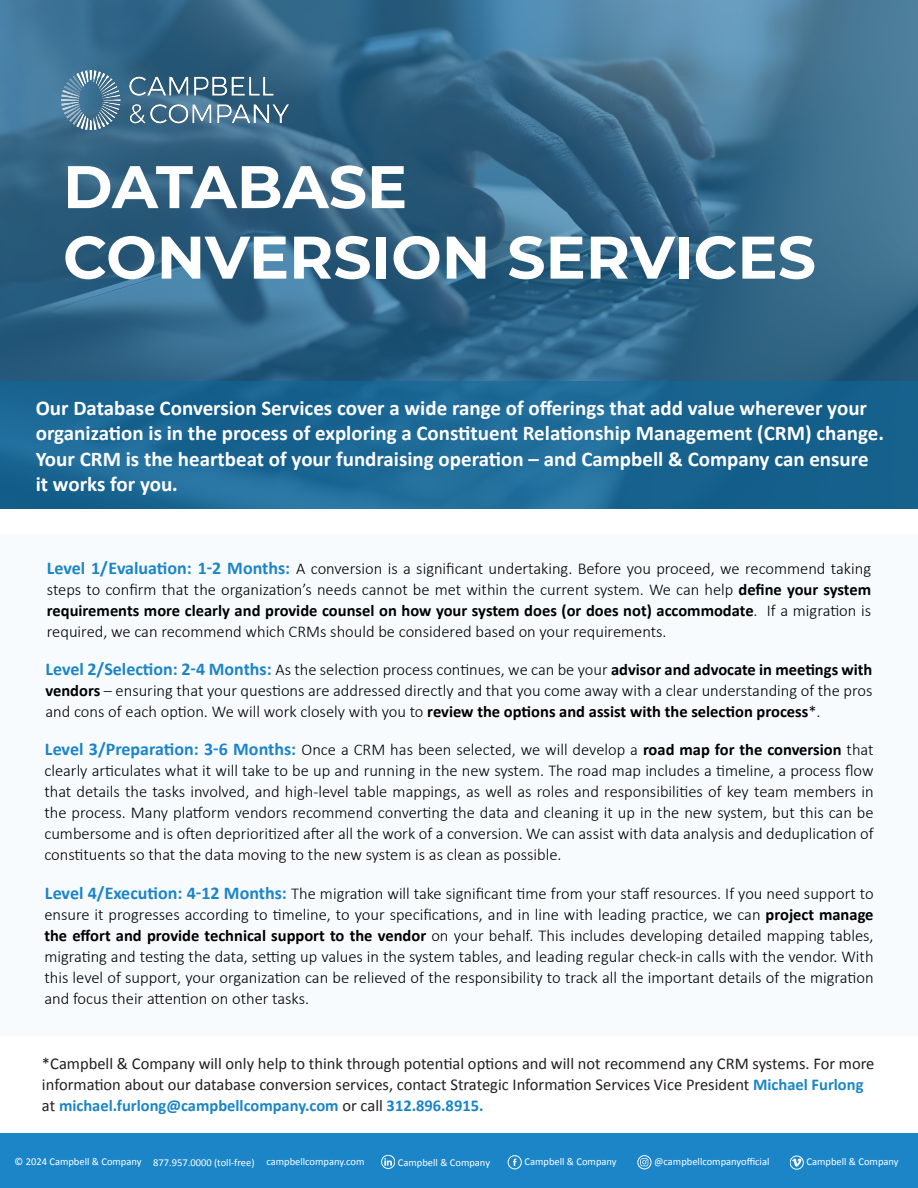
<style>
.page{position:relative;width:918px;height:1188px;background:#fff}
.page>*{position:absolute;margin:0;border:0;box-sizing:border-box;transform-origin:0 0}
.t1{font:700 60px "Montserrat";color:#fff}
.t2{font:700 21px/25.5px "Calibri";color:#fff}
.t3{font:300 16.5px/21px "Calibri";color:#000;text-align:justify}
.t4{font:16.5px/21px "Calibri";color:#231f20}
.t5{font:10.5px "Calibri";color:#fff}
.s1{font-weight:700;font-size:18px;color:#1b85c7}
.s2{font-weight:700}
.s3{font-weight:700;color:#1b85c7}
</style>
<div class="page">
<div style="left:0;top:534px;width:918px;height:502px;background:#f6fbfe"></div>
<div style="left:0;top:1133px;width:918px;height:55px;background:#1b85c7"></div>
<div style="left:381px;top:1155px;width:14px;height:14px;border:1px solid #fff;border-radius:50%"></div>
<svg style="left:384px;top:1158px;width:8px;height:8px"></svg>
<div style="left:790px;top:1156px;width:14px;height:13px;border:1px solid #fff;border-radius:50%"></div>
<svg style="left:792px;top:1158px;width:9px;height:9px"></svg>
<div style="left:508px;top:1156px;width:13px;height:13px;border:1px solid #fff;border-radius:50%"></div>
<svg style="left:513px;top:1159px;width:3px;height:7px"></svg>
<div style="left:638px;top:1156px;width:13px;height:13px;border:1px solid #fff;border-radius:50%"></div>
<svg style="left:640px;top:1158px;width:8px;height:8px"></svg>
<svg style="left:0;top:0;width:918px;height:381px;background:#356889"></svg>
<img style="left:62px;top:71px;width:226px;height:59px">
<svg style="left:0;top:381px;width:918px;height:128px;background:#1b6693"></svg>
<p class="t1" style="left:63px;top:144px;width:346px">DATABASE</p>
<p class="t1" style="left:63px;top:214px;width:754px">CONVERSION SERVICES</p>
<p class="t2" style="left:36px;top:394px;width:850px">Our Database Conversion Services cover a wide range of offerings that add value wherever your organization is in the process of exploring a Constituent Relationship Management (CRM) change.<br>Your CRM is the heartbeat of your fundraising operation – and Campbell &amp; Company can ensure it works for you.</p>
<p class="t3" style="left:47px;top:557px;width:826px"><span class="s1">Level 1/Evaluation: 1-2 Months:</span> A conversion is a significant undertaking. Before you proceed, we recommend taking steps to confirm that the organization’s needs cannot be met within the current system. We can help <span class="s2">define your system requirements more clearly and provide counsel on how your system does (or does not) accommodate</span>. If a migration is required, we can recommend which CRMs should be considered based on your requirements.</p>
<p class="t3" style="left:45px;top:659px;width:829px"><span class="s1">Level 2/Selection: 2-4 Months:</span> As the selection process continues, we can be your <span class="s2">advisor and advocate in meetings with vendors</span> – ensuring that your questions are addressed directly and that you come away with a clear understanding of the pros and cons of each option. We will work closely with you to <span class="s2">review the options and assist with the selection process</span>*.</p>
<p class="t3" style="left:44px;top:739px;width:831px"><span class="s1">Level 3/Preparation: 3-6 Months:</span> Once a CRM has been selected, we will develop a <span class="s2">road map for the conversion</span> that clearly articulates what it will take to be up and running in the new system. The road map includes a timeline, a process flow that details the tasks involved, and high-level table mappings, as well as roles and responsibilities of key team members in the process. Many platform vendors recommend converting the data and cleaning it up in the new system, but this can be cumbersome and is often deprioritized after all the work of a conversion. We can assist with data analysis and deduplication of constituents so that the data moving to the new system is as clean as possible.</p>
<p class="t3" style="left:44px;top:883px;width:831px"><span class="s1">Level 4/Execution: 4-12 Months:</span> The migration will take significant time from your staff resources. If you need support to ensure it progresses according to timeline, to your specifications, and in line with leading practice, we can <span class="s2">project manage the effort and provide technical support to the vendor</span> on your behalf. This includes developing detailed mapping tables, migrating and testing the data, setting up values in the system tables, and leading regular check-in calls with the vendor. With this level of support, your organization can be relieved of the responsibility to track all the important details of the migration and focus their attention on other tasks.</p>
<p class="t4" style="left:42px;top:1053px;width:834px">*Campbell &amp; Company will only help to think through potential options and will not recommend any CRM systems. For more information about our database conversion services, contact Strategic Information Services Vice President <span class="s3">Michael Furlong </span>at <span class="s3">michael.furlong@campbellcompany.com</span> or call <span class="s3">312.896.8915.</span></p>
<p class="t5" style="left:15px;top:1154px;width:128px">© 2024 Campbell &amp; Company</p>
<p class="t5" style="left:153px;top:1155px;width:103px">877.957.0000 (toll-free)</p>
<p class="t5" style="left:266px;top:1154px;width:99px">campbellcompany.com</p>
<p class="t5" style="left:398px;top:1155px;width:94px">Campbell &amp; Company</p>
<p class="t5" style="left:525px;top:1155px;width:94px">Campbell &amp; Company</p>
<p class="t5" style="left:654px;top:1154px;width:117px">@campbellcompanyofficial</p>
<p class="t5" style="left:807px;top:1155px;width:94px">Campbell &amp; Company</p>
</div>
